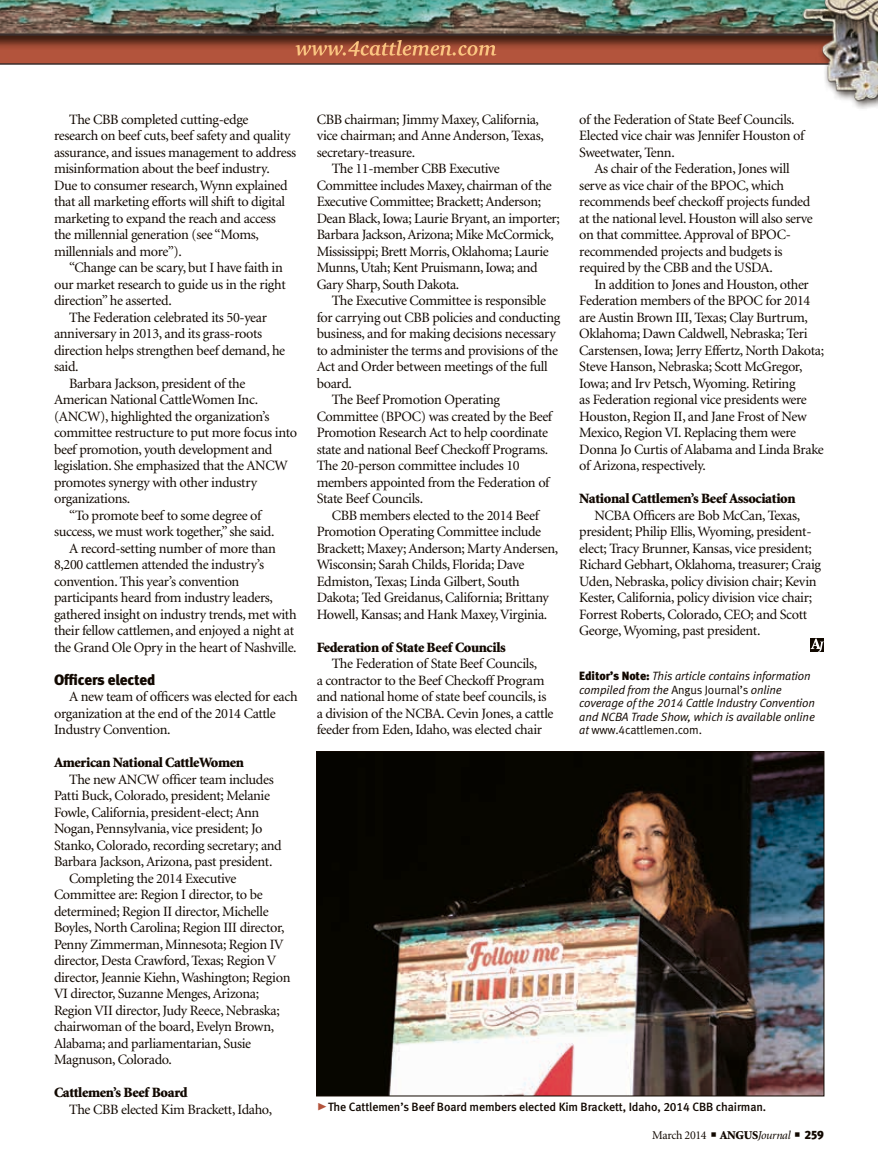
<style>
.page{position:relative;width:878px;height:1168px;background:#fff}
.page>*{position:absolute;margin:0;border:0;box-sizing:border-box;transform-origin:0 0}
.subhead{font:15px "Meta Black LF";letter-spacing:-.01em;color:#110800}
.body_text{font:14.25px/16.5px "Minion";letter-spacing:-.025em;color:#110800}
.body_text-2{font:900 14.25px "Minion";letter-spacing:-.025em;color:#110800}
.editor_s_note{font:italic 12px/13.5px "Meta Normal LF";letter-spacing:-.01em;color:#110800}
.t1{font:12px "Meta Medium LF";letter-spacing:-.01em;color:#110800}
.t2{font:12px "Minion";letter-spacing:-.025em;color:#110800}
.s1{font-family:"Meta Black LF";font-style:normal}
.s2{font-style:normal}
.s3{font-family:"Meta Black Caps Expert";font-size:21px;color:#b3543c}
.s4{font-weight:900}
.s5{font-style:italic}
.s6{font-family:"Meta Black LF"}
</style>
<div class="page">
<svg style="left:810px;top:638px;width:14px;height:14px"></svg>
<img style="left:0;top:0;width:797px;height:65px">
<img style="left:797px;top:0;width:81px;height:108px">
<img style="left:318px;top:753px;width:504px;height:341px">
<p class="body_text" style="left:54px;top:111px;width:243px;text-indent:15px">The CBB completed cutting-edge research on beef cuts, beef safety and quality assurance, and issues management to address misinformation about the beef industry.<br>Due to consumer research, Wynn explained that all marketing efforts will shift to digital marketing to expand the reach and access the millennial generation (see “Moms, millennials and more”).</p>
<p class="body_text" style="left:54px;top:260px;width:233px;text-indent:15px">“Change can be scary, but I have faith in our market research to guide us in the right direction” he asserted.</p>
<p class="body_text" style="left:54px;top:309px;width:233px;text-indent:15px">The Federation celebrated its 50-year anniversary in 2013, and its grass-roots direction helps strengthen beef demand, he said.</p>
<p class="body_text" style="left:54px;top:375px;width:244px;text-indent:15px">Barbara Jackson, president of the American National CattleWomen Inc. (ANCW), highlighted the organization’s committee restructure to put more focus into beef promotion, youth development and legislation. She emphasized that the ANCW promotes synergy with other industry organizations.</p>
<p class="body_text" style="left:54px;top:507px;width:222px;text-align:center">“To promote beef to some degree of success, we must work together,” she said.</p>
<p class="body_text" style="left:54px;top:540px;width:244px;text-indent:15px">A record-setting number of more than 8,200 cattlemen attended the industry’s convention. This year’s convention participants heard from industry leaders, gathered insight on industry trends, met with their fellow cattlemen, and enjoyed a night at the Grand Ole Opry in the heart of Nashville.</p>
<p class="subhead" style="left:54px;top:670px;width:103px">Officers elected</p>
<p class="body_text" style="left:54px;top:689px;width:245px;text-indent:15px">A new team of officers was elected for each organization at the end of the 2014 Cattle<br>Industry Convention.</p>
<p class="body_text-2" style="left:54px;top:755px;width:191px">American National CattleWomen</p>
<p class="body_text" style="left:54px;top:771px;width:229px;text-indent:15px">The new ANCW officer team includes Patti Buck, Colorado, president; Melanie Fowle, California, president-elect; Ann Nogan, Pennsylvania, vice president; Jo Stanko, Colorado, recording secretary; and Barbara Jackson, Arizona, past president.</p>
<p class="body_text" style="left:54px;top:870px;width:238px;text-indent:15px">Completing the 2014 Executive Committee are: Region I director, to be determined; Region II director, Michelle Boyles, North Carolina; Region III director, Penny Zimmerman, Minnesota; Region IV director, Desta Crawford, Texas; Region V director, Jeannie Kiehn, Washington; Region VI director, Suzanne Menges, Arizona; Region VII director, Judy Reece, Nebraska; chairwoman of the board, Evelyn Brown, Alabama; and parliamentarian, Susie Magnuson, Colorado.</p>
<p class="body_text-2" style="left:54px;top:1085px;width:135px">Cattlemen’s Beef Board</p>
<p class="body_text" style="left:69px;top:1101px;width:204px">The CBB elected Kim Brackett, Idaho,</p>
<p class="body_text" style="left:316px;top:111px;width:229px">CBB chairman; Jimmy Maxey, California, vice chairman; and Anne Anderson, Texas, secretary-treasure.</p>
<p class="body_text" style="left:316px;top:161px;width:245px;text-indent:15px">The 11-member CBB Executive Committee includes Maxey, chairman of the Executive Committee; Brackett; Anderson; Dean Black, Iowa; Laurie Bryant, an importer; Barbara Jackson, Arizona; Mike McCormick, Mississippi; Brett Morris, Oklahoma; Laurie Munns, Utah; Kent Pruismann, Iowa; and Gary Sharp, South Dakota.</p>
<p class="body_text" style="left:316px;top:293px;width:245px;text-indent:15px">The Executive Committee is responsible for carrying out CBB policies and conducting business, and for making decisions necessary to administer the terms and provisions of the Act and Order between meetings of the full board.</p>
<p class="body_text" style="left:316px;top:392px;width:237px;text-indent:15px">The Beef Promotion Operating Committee (BPOC) was created by the Beef Promotion Research Act to help coordinate state and national Beef Checkoff Programs.<br>The 20-person committee includes 10 members appointed from the Federation of State Beef Councils.</p>
<p class="body_text" style="left:316px;top:507px;width:243px;text-indent:15px">CBB members elected to the 2014 Beef Promotion Operating Committee include Brackett; Maxey; Anderson; Marty Andersen, Wisconsin; Sarah Childs, Florida; Dave Edmiston, Texas; Linda Gilbert, South Dakota; Ted Greidanus, California; Brittany Howell, Kansas; and Hank Maxey, Virginia.</p>
<p class="body_text-2" style="left:316px;top:640px;width:190px">Federation of State Beef Councils</p>
<p class="body_text" style="left:316px;top:656px;width:238px;text-indent:15px">The Federation of State Beef Councils,<br>a contractor to the Beef Checkoff Program and national home of state beef councils, is a division of the NCBA. Cevin Jones, a cattle feeder from Eden, Idaho, was elected chair</p>
<p class="body_text" style="left:579px;top:111px;width:226px">of the Federation of State Beef Councils.<br>Elected vice chair was Jennifer Houston of<br>Sweetwater, Tenn.</p>
<p class="body_text" style="left:579px;top:161px;width:235px;text-indent:15px">As chair of the Federation, Jones will serve as vice chair of the BPOC, which recommends beef checkoff projects funded at the national level. Houston will also serve on that committee. Approval of BPOC&shy;recommended projects and budgets is required by the CBB and the USDA.</p>
<p class="body_text" style="left:579px;top:276px;width:246px;text-indent:15px">In addition to Jones and Houston, other Federation members of the BPOC for 2014 are Austin Brown III, Texas; Clay Burtrum, Oklahoma; Dawn Caldwell, Nebraska; Teri Carstensen, Iowa; Jerry Effertz, North Dakota; Steve Hanson, Nebraska; Scott McGregor, Iowa; and Irv Petsch, Wyoming. Retiring<br>as Federation regional vice presidents were Houston, Region II, and Jane Frost of New Mexico, Region VI. Replacing them were Donna Jo Curtis of Alabama and Linda Brake of Arizona, respectively.</p>
<p class="body_text-2" style="left:579px;top:491px;width:218px">National Cattlemen’s Beef Association</p>
<p class="body_text" style="left:579px;top:507px;width:243px;text-indent:15px">NCBA Officers are Bob McCan, Texas, president; Philip Ellis, Wyoming, president&shy;elect; Tracy Brunner, Kansas, vice president; Richard Gebhart, Oklahoma, treasurer; Craig Uden, Nebraska, policy division chair; Kevin Kester, California, policy division vice chair; Forrest Roberts, Colorado, CEO; and Scott George, Wyoming, past president.</p>
<p class="editor_s_note" style="left:579px;top:669px;width:237px"><span class="s1">Editor’s Note:</span> This article contains information compiled from the <span class="s2">Angus Journal’s</span> online coverage of the 2014 Cattle Industry Convention and NCBA Trade Show, which is available online at <span class="s2">www.4cattlemen.com.</span></p>
<p class="t1" style="left:316px;top:1100px;width:451px"><span class="s3">@</span>The Cattlemen’s Beef Board members elected Kim Brackett, Idaho, 2014 CBB chairman.</p>
<p class="t2" style="left:652px;top:1129px;width:173px">March 2014 ■ <span class="s4">ANGUS</span><span class="s5">Journal</span> ■ <span class="s6">259</span></p>
</div>
